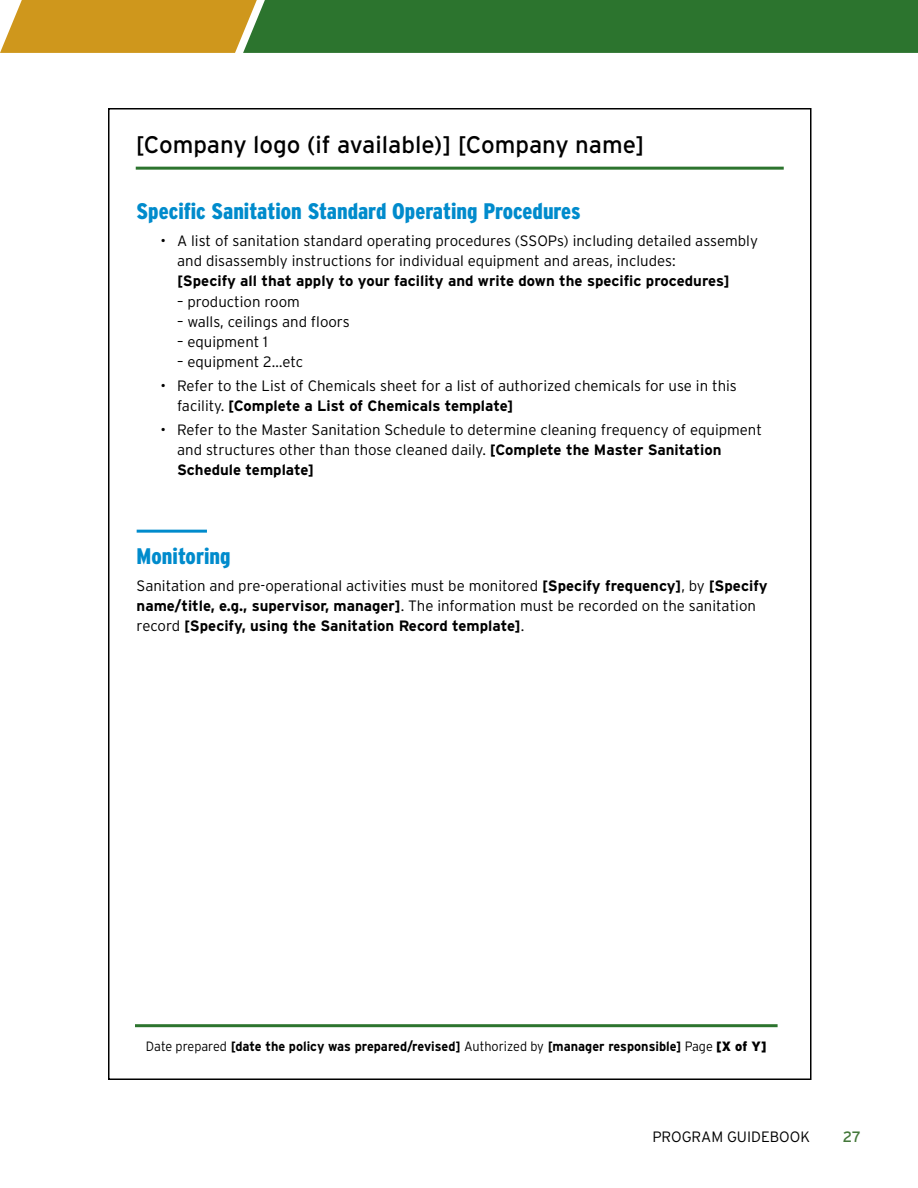
<style>
.page{position:relative;width:918px;height:1188px;background:#fff}
.page>*{position:absolute;margin:0;border:0;box-sizing:border-box;transform-origin:0 0}
.FORM_-_CO_NAME{font:24px "Interstate";color:#000}
.Templates_Subheader{font:900 22.5px "Interstate Condensed";color:#008bcc}
.Text{font:300 15px/20.2px "Interstate";color:#000}
.Headline{font:300 15px "Interstate";color:#000}
.Headline-2{font:15px "Interstate";color:#44783a}
.t1{font:700 13.5px "Interstate";color:#000;scale:.94 1}
.s1{font-weight:700}
.s2{font-weight:300}
.s3{font-weight:900}
</style>
<div class="page">
<hr style="left:136px;top:167px;width:648px;height:3px;background:#2c742e">
<hr style="left:135px;top:1024px;width:643px;height:3px;background:#2c742e">
<svg style="left:0;top:0;width:918px;height:53px;background:#5a802e"></svg>
<hr style="left:137px;top:530px;width:70px;height:3px;background:#008bcc">
<p class="FORM_-_CO_NAME" style="left:136px;top:131px;width:510px">[Company logo (if available)] [Company name]</p>
<p class="Templates_Subheader" style="left:137px;top:198px;width:446px">Specific Sanitation Standard Operating Procedures</p>
<p class="Text" style="left:177px;top:230px;width:582px;text-indent:-16px">• A list of sanitation standard operating procedures (SSOPs) including detailed assembly and disassembly instructions for individual equipment and areas, includes:<br><span class="s1">[Specify all that apply to your facility and write down the specific procedures]</span></p>
<p class="Text" style="left:177px;top:291px;width:124px">– production room</p>
<p class="Text" style="left:177px;top:311px;width:174px">– walls, ceilings and floors</p>
<p class="Text" style="left:177px;top:332px;width:92px">– equipment 1</p>
<p class="Text" style="left:177px;top:352px;width:128px">– equipment 2…etc</p>
<p class="Text" style="left:177px;top:375px;width:561px;text-indent:-16px">• Refer to the List of Chemicals sheet for a list of authorized chemicals for use in this facility. <span class="s1">[Complete a List of Chemicals template]</span></p>
<p class="Text" style="left:177px;top:419px;width:586px;text-indent:-16px">• Refer to the Master Sanitation Schedule to determine cleaning frequency of equipment and structures other than those cleaned daily. <span class="s1">[Complete the Master Sanitation<br>Schedule template]</span></p>
<p class="Templates_Subheader" style="left:137px;top:543px;width:95px">Monitoring</p>
<p class="Text" style="left:137px;top:575px;width:632px">Sanitation and pre-operational activities must be monitored <span class="s1">[Specify frequency]</span>, by <span class="s1">[Specify name/title, e.g., supervisor, manager]</span>. The information must be recorded on the sanitation record <span class="s1">[Specify, using the Sanitation Record template]</span>.</p>
<p class="t1" style="left:146px;top:1039px;width:662px"><span class="s2">Date prepared</span> [date the policy was prepared/revised] <span class="s2">Authorized by</span> [manager responsible] <span class="s2">Page</span> <span class="s3">[X of Y]</span></p>
<p class="Headline" style="left:652px;top:1129px;width:159px">PROGRAM GUIDEBOOK</p>
<p class="Headline-2" style="left:843px;top:1129px;width:20px">27</p>
</div>
